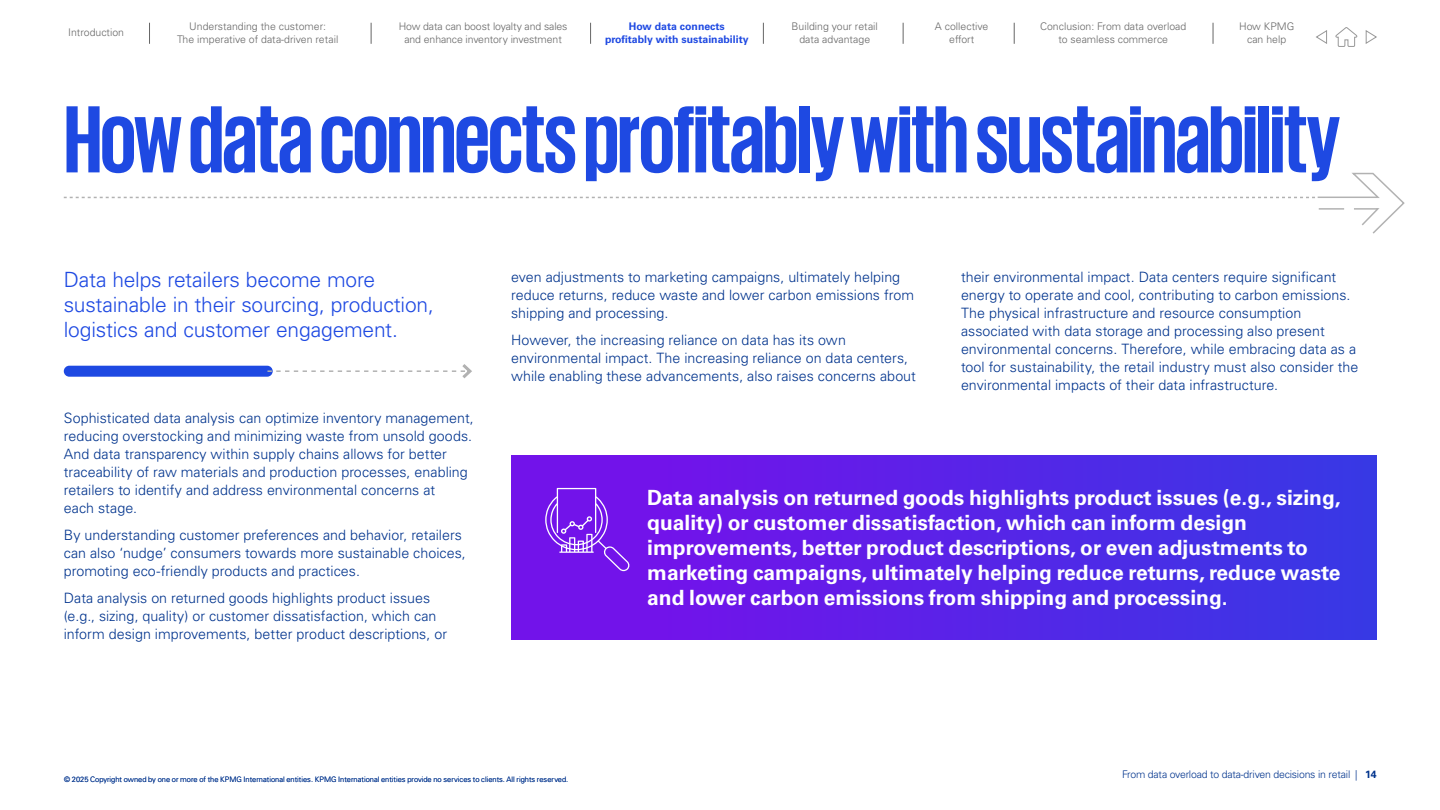
<style>
.page{position:relative;width:1440px;height:810px;background:#fff}
.page>*{position:absolute;margin:0;border:0;box-sizing:border-box;transform-origin:0 0}
.t1{font:700 97.5px "KPMG";letter-spacing:-.025em;color:#1e49e2}
.t2{font:700 21px/25.2px "Univers LT Std";color:#fff}
.t3{font:300 21px/25.2px "Univers LT Std";letter-spacing:-.01em;color:#1e49e2}
.t4{font:300 14.25px/18px "Univers LT Std";color:#00338d}
.t5{font:300 10.5px/12.6px "Univers LT Std";color:#666;text-align:center}
.t6{font:300 10.5px "Univers LT Std";letter-spacing:-.02em;color:#00338d}
.t7{font:700 10.5px/12.6px "Univers LT Std";color:#1e49e2;text-align:center}
.t8{font:300 7.5px "Univers LT Std";color:#00338d}
.s1{font-weight:700}
</style>
<div class="page">
<svg style="left:1212px;top:23px;width:1px;height:21px"></svg>
<svg style="left:1014px;top:23px;width:1px;height:21px"></svg>
<svg style="left:903px;top:23px;width:1px;height:21px"></svg>
<svg style="left:590px;top:23px;width:1px;height:21px"></svg>
<svg style="left:371px;top:23px;width:1px;height:21px"></svg>
<svg style="left:149px;top:23px;width:1px;height:21px"></svg>
<svg style="left:64px;top:172px;width:1341px;height:62px"></svg>
<div style="left:511px;top:455px;width:865px;height:184px;background:linear-gradient(to right,#7b0deb,#3838e5)"></div>
<svg style="left:545px;top:488px;width:85px;height:83px;background:#832fec"></svg>
<div style="left:64px;top:366px;width:209px;height:11px;background:#1e49e2;border-radius:5px"></div>
<svg style="left:267px;top:364px;width:205px;height:15px"></svg>
<svg style="left:1335px;top:27px;width:22px;height:20px"></svg>
<svg style="left:1365px;top:30px;width:12px;height:14px"></svg>
<svg style="left:1316px;top:30px;width:11px;height:14px"></svg>
<p class="t5" style="left:68px;top:26px;width:58px">Introduction</p>
<p class="t5" style="left:1040px;top:20px;width:148px">Conclusion: From data overload to seamless commerce</p>
<p class="t5" style="left:1239px;top:20px;width:57px">How KPMG can help</p>
<p class="t7" style="left:605px;top:20px;width:145px">How data connects profitably with sustainability</p>
<p class="t5" style="left:177px;top:20px;width:163px">Understanding the customer:<br>The imperative of data-driven retail</p>
<p class="t5" style="left:791px;top:20px;width:88px">Building your retail data advantage</p>
<p class="t5" style="left:935px;top:20px;width:55px">A collective effort</p>
<p class="t5" style="left:399px;top:20px;width:170px">How data can boost loyalty and sales and enhance inventory investment</p>
<h1 class="t1" style="left:64px;top:90px;width:1278px">How data connects profitably with sustainability</h1>
<h2 class="t3" style="left:64px;top:267px;width:371px">Data helps retailers become more sustainable in their sourcing, production, logistics and customer engagement.</h2>
<p class="t4" style="left:64px;top:409px;width:411px">Sophisticated data analysis can optimize inventory management, reducing overstocking and minimizing waste from unsold goods.<br>And data transparency within supply chains allows for better traceability of raw materials and production processes, enabling retailers to identify and address environmental concerns at<br>each stage.</p>
<p class="t4" style="left:64px;top:526px;width:404px">By understanding customer preferences and behavior, retailers can also ‘nudge’ consumers towards more sustainable choices, promoting eco-friendly products and practices.</p>
<p class="t4" style="left:64px;top:589px;width:385px">Data analysis on returned goods highlights product issues (e.g., sizing, quality) or customer dissatisfaction, which can inform design improvements, better product descriptions, or</p>
<p class="t4" style="left:511px;top:268px;width:404px">even adjustments to marketing campaigns, ultimately helping reduce returns, reduce waste and lower carbon emissions from shipping and processing.</p>
<p class="t4" style="left:511px;top:331px;width:406px">However, the increasing reliance on data has its own environmental impact. The increasing reliance on data centers, while enabling these advancements, also raises concerns about</p>
<p class="t4" style="left:961px;top:268px;width:399px">their environmental impact. Data centers require significant energy to operate and cool, contributing to carbon emissions.<br>The physical infrastructure and resource consumption associated with data storage and processing also present environmental concerns. Therefore, while embracing data as a tool for sustainability, the retail industry must also consider the environmental impacts of their data infrastructure.</p>
<p class="t2" style="left:647px;top:485px;width:695px">Data analysis on returned goods highlights product issues (e.g., sizing, quality) or customer dissatisfaction, which can inform design improvements, better product descriptions, or even adjustments to marketing campaigns, ultimately helping reduce returns, reduce waste and lower carbon emissions from shipping and processing.</p>
<p class="t8" style="left:64px;top:775px;width:506px">© 2025 Copyright owned by one or more of the KPMG International entities. KPMG International entities provide no services to clients. All rights reserved.</p>
<p class="t6" style="left:1122px;top:768px;width:256px">From data overload to data-driven decisions in retail | <span class="s1">14</span></p>
</div>
